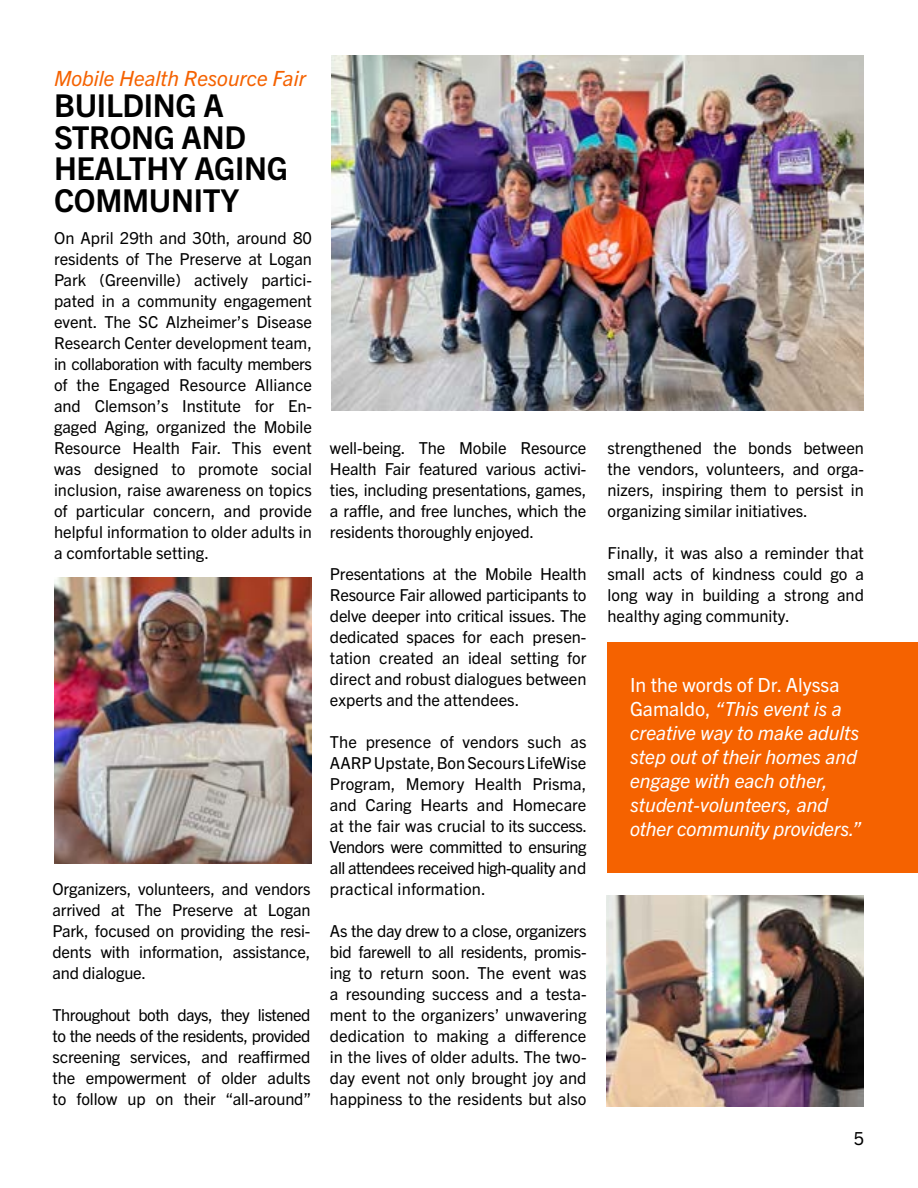
<style>
.page{position:relative;width:918px;height:1188px;background:#fff}
.page>*{position:absolute;margin:0;border:0;box-sizing:border-box;transform-origin:0 0}
.t1{font:700 31.5px/31.5px "Trade Gothic Next LT Pro";letter-spacing:-.01em;color:#000}
.t2{font:italic 21px "Trade Gothic Next LT Pro";color:#f56200}
.t3{font:italic 19.5px/24px "Trade Gothic Next LT Pro";color:#fff}
.t4{font:18px "Trade Gothic Next LT Pro";color:#000}
.t5{font:16.5px/21px "Trade Gothic Next LT Pro";color:#000;text-align:justify}
.s1{font-style:normal}
</style>
<div class="page">
<div style="left:608px;top:642px;width:310px;height:231px;background:#f56200"></div>
<img style="left:332px;top:55px;width:532px;height:356px">
<img style="left:55px;top:578px;width:256px;height:286px">
<img style="left:606px;top:896px;width:258px;height:211px">
<p class="t2" style="left:54px;top:63px;width:254px">Mobile Health Resource Fair</p>
<h1 class="t1" style="left:54px;top:88px;width:235px">BUILDING A<br>STRONG AND<br>HEALTHY AGING<br>COMMUNITY</h1>
<p class="t5" style="left:54px;top:226px;width:260px">On April 29th and 30th, around 80 residents of The Preserve at Logan Park (Greenville) actively partici&shy;pated in a community engagement event. The SC Alzheimer’s Disease Research Center development team, in collaboration with faculty members of the Engaged Resource Alliance and Clemson’s Institute for En&shy;gaged Aging, organized the Mobile Resource Health Fair. This event was designed to promote social inclusion, raise awareness on topics of particular concern, and provide helpful information to older adults in a comfortable setting.</p>
<p class="t5" style="left:52px;top:877px;width:260px">Organizers, volunteers, and vendors arrived at The Preserve at Logan Park, focused on providing the resi&shy;dents with information, assistance, and dialogue.</p>
<p class="t5" style="left:52px;top:1003px;width:260px">Throughout both days, they listened to the needs of the residents, provided screening services, and reaffirmed the empowerment of older adults to follow up on their “all-around”</p>
<p class="t5" style="left:330px;top:436px;width:258px">well-being. The Mobile Resource Health Fair featured various activi&shy;ties, including presentations, games, a raffle, and free lunches, which the residents thoroughly enjoyed.</p>
<p class="t5" style="left:330px;top:562px;width:258px">Presentations at the Mobile Health Resource Fair allowed participants to delve deeper into critical issues. The dedicated spaces for each presen&shy;tation created an ideal setting for direct and robust dialogues between experts and the attendees.</p>
<p class="t5" style="left:330px;top:730px;width:259px">The presence of vendors such as AARP Upstate, Bon Secours LifeWise Program, Memory Health Prisma, and Caring Hearts and Homecare at the fair was crucial to its success.<br>Vendors were committed to ensuring all attendees received high-quality and practical information.</p>
<p class="t5" style="left:330px;top:919px;width:258px">As the day drew to a close, organizers bid farewell to all residents, promis&shy;ing to return soon. The event was a resounding success and a testa&shy;ment to the organizers’ unwavering dedication to making a difference in the lives of older adults. The two&shy;day event not only brought joy and happiness to the residents but also</p>
<p class="t5" style="left:608px;top:436px;width:258px">strengthened the bonds between the vendors, volunteers, and orga&shy;nizers, inspiring them to persist in organizing similar initiatives.</p>
<p class="t5" style="left:608px;top:541px;width:258px">Finally, it was also a reminder that small acts of kindness could go a long way in building a strong and healthy aging community.</p>
<p class="t3" style="left:630px;top:671px;width:233px"><span class="s1">In the words of Dr. Alyssa<br>Gamaldo,</span> “This event is a creative way to make adults step out of their homes and engage with each other, student-volunteers, and other community providers.”</p>
<p class="t4" style="left:854px;top:1126px;width:12px">5</p>
</div>
